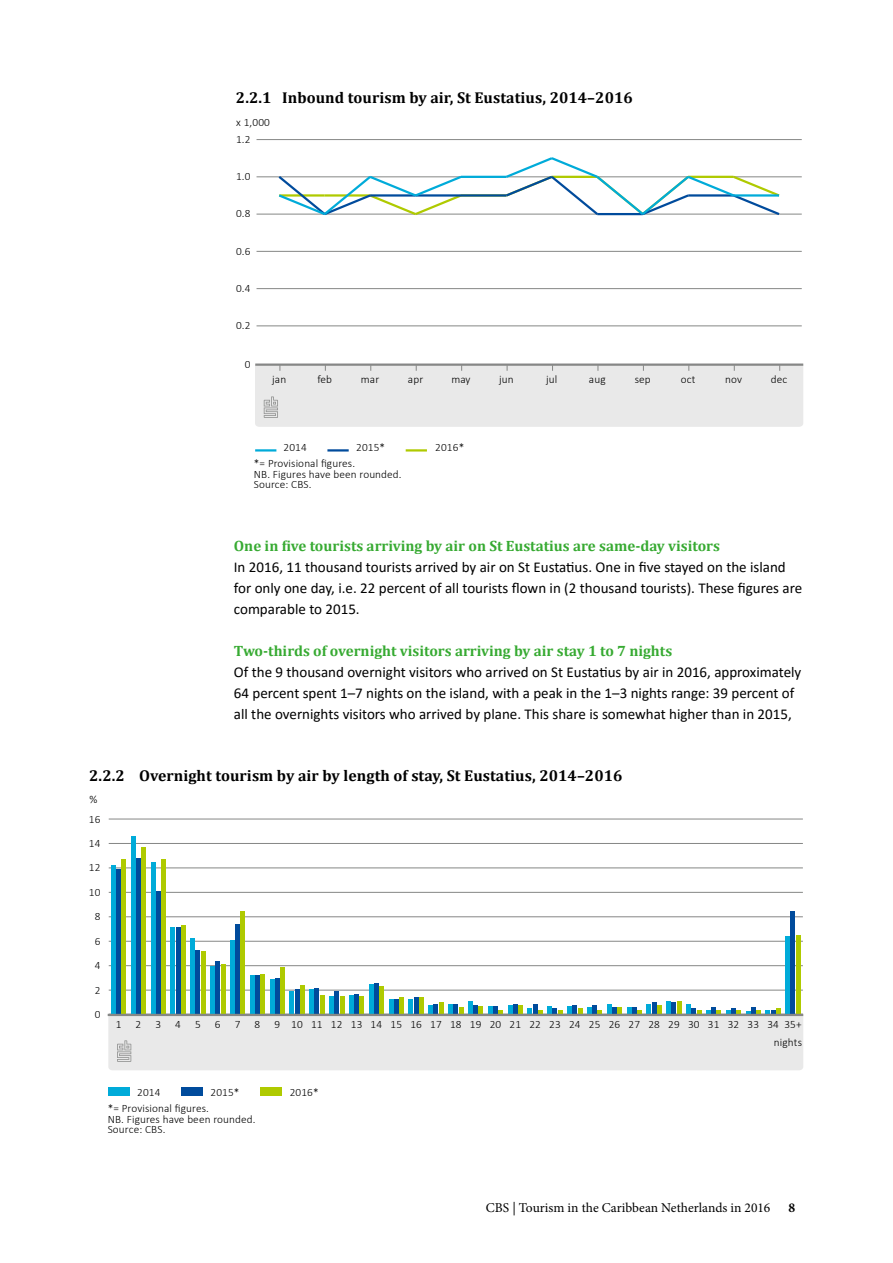
<style>
.page{position:relative;width:893px;height:1263px;background:#fff}
.page>*{position:absolute;margin:0;border:0;box-sizing:border-box;transform-origin:0 0}
.t1{font:700 15.75px "Cambria";letter-spacing:.005em;color:#000}
.t2{font:15px/21px "Calibri";color:#000}
.t3{font:700 15px "Cambria";color:#37aa32}
.t4{font:13.5px "Minion Pro";color:#000}
.t5{font:700 13.5px "Minion Pro";color:#000}
.t6{font:300 11.25px/10.5px "Calibri";letter-spacing:.01em;color:#000}
</style>
<div class="page">
<hr style="left:255px;top:449px;width:21px;height:2px;background:#00abd9">
<hr style="left:327px;top:449px;width:22px;height:2px;background:#004b9c">
<hr style="left:406px;top:449px;width:21px;height:2px;background:#afca00">
<hr style="left:255px;top:363px;width:548px;height:3px;background:#868786">
<div style="left:255px;top:365px;width:548px;height:62px;background:#e9e9e9"></div>
<hr style="left:257px;top:326px;width:545px;height:1px;background:#868786">
<hr style="left:257px;top:288px;width:545px;height:1px;background:#868786">
<hr style="left:257px;top:251px;width:545px;height:1px;background:#868786">
<hr style="left:257px;top:214px;width:545px;height:1px;background:#868786">
<hr style="left:257px;top:177px;width:545px;height:1px;background:#868786">
<hr style="left:257px;top:139px;width:545px;height:1px;background:#868786">
<hr style="left:461px;top:194px;width:45px;height:3px;background:#004b9c">
<svg style="left:276px;top:175px;width:188px;height:40px"></svg>
<hr style="left:461px;top:176px;width:45px;height:2px;background:#00abd9">
<svg style="left:503px;top:157px;width:279px;height:59px"></svg>
<hr style="left:734px;top:194px;width:45px;height:3px;background:#00abd9">
<div style="left:108px;top:1087px;width:22px;height:9px;background:#00abd9"></div>
<div style="left:181px;top:1087px;width:21px;height:9px;background:#004b9c"></div>
<hr style="left:109px;top:990px;width:694px;height:1px;background:#868786">
<hr style="left:109px;top:965px;width:694px;height:1px;background:#868786">
<hr style="left:109px;top:941px;width:694px;height:1px;background:#868786">
<hr style="left:109px;top:916px;width:694px;height:1px;background:#868786">
<hr style="left:109px;top:892px;width:694px;height:1px;background:#868786">
<hr style="left:109px;top:868px;width:694px;height:1px;background:#868786">
<hr style="left:109px;top:843px;width:694px;height:1px;background:#868786">
<hr style="left:109px;top:819px;width:694px;height:1px;background:#868786">
<hr style="left:122px;top:859px;width:4px;height:155px;background:#afca00">
<hr style="left:142px;top:847px;width:4px;height:167px;background:#afca00">
<div style="left:161px;top:859px;width:5px;height:155px;background:#afca00"></div>
<div style="left:181px;top:925px;width:5px;height:89px;background:#afca00"></div>
<hr style="left:201px;top:951px;width:4px;height:63px;background:#afca00">
<hr style="left:221px;top:964px;width:4px;height:50px;background:#afca00">
<hr style="left:241px;top:911px;width:4px;height:103px;background:#afca00">
<hr style="left:261px;top:974px;width:4px;height:40px;background:#afca00">
<div style="left:280px;top:967px;width:5px;height:47px;background:#afca00"></div>
<div style="left:300px;top:985px;width:5px;height:29px;background:#afca00"></div>
<hr style="left:320px;top:995px;width:4px;height:19px;background:#afca00">
<hr style="left:340px;top:996px;width:4px;height:18px;background:#afca00">
<hr style="left:360px;top:996px;width:4px;height:18px;background:#afca00">
<hr style="left:380px;top:986px;width:4px;height:28px;background:#afca00">
<div style="left:399px;top:997px;width:5px;height:17px;background:#afca00"></div>
<div style="left:419px;top:997px;width:5px;height:17px;background:#afca00"></div>
<hr style="left:439px;top:1002px;width:4px;height:12px;background:#afca00">
<hr style="left:677px;top:1001px;width:4px;height:13px;background:#afca00">
<hr style="left:796px;top:935px;width:4px;height:79px;background:#afca00">
<hr style="left:117px;top:869px;width:4px;height:145px;background:#004b9c">
<div style="left:136px;top:858px;width:5px;height:156px;background:#004b9c"></div>
<hr style="left:156px;top:891px;width:4px;height:123px;background:#004b9c">
<hr style="left:176px;top:926px;width:4px;height:88px;background:#004b9c">
<hr style="left:196px;top:950px;width:4px;height:64px;background:#004b9c">
<hr style="left:216px;top:961px;width:4px;height:53px;background:#004b9c">
<hr style="left:236px;top:924px;width:4px;height:90px;background:#004b9c">
<div style="left:255px;top:975px;width:5px;height:39px;background:#004b9c"></div>
<hr style="left:275px;top:978px;width:4px;height:36px;background:#004b9c">
<hr style="left:295px;top:989px;width:4px;height:25px;background:#004b9c">
<hr style="left:315px;top:988px;width:4px;height:26px;background:#004b9c">
<hr style="left:335px;top:991px;width:4px;height:23px;background:#004b9c">
<div style="left:354px;top:994px;width:5px;height:20px;background:#004b9c"></div>
<div style="left:374px;top:983px;width:5px;height:31px;background:#004b9c"></div>
<hr style="left:394px;top:999px;width:4px;height:15px;background:#004b9c">
<hr style="left:414px;top:997px;width:4px;height:17px;background:#004b9c">
<hr style="left:652px;top:1002px;width:4px;height:12px;background:#004b9c">
<hr style="left:672px;top:1002px;width:4px;height:12px;background:#004b9c">
<hr style="left:791px;top:911px;width:4px;height:103px;background:#004b9c">
<hr style="left:111px;top:865px;width:4px;height:149px;background:#00abd9">
<hr style="left:131px;top:836px;width:4px;height:178px;background:#00abd9">
<hr style="left:151px;top:862px;width:4px;height:152px;background:#00abd9">
<hr style="left:171px;top:926px;width:4px;height:88px;background:#00abd9">
<hr style="left:191px;top:937px;width:4px;height:77px;background:#00abd9">
<div style="left:210px;top:966px;width:5px;height:48px;background:#00abd9"></div>
<hr style="left:230px;top:940px;width:4px;height:74px;background:#00abd9">
<hr style="left:250px;top:975px;width:4px;height:39px;background:#00abd9">
<hr style="left:270px;top:979px;width:4px;height:35px;background:#00abd9">
<hr style="left:290px;top:991px;width:4px;height:23px;background:#00abd9">
<hr style="left:310px;top:989px;width:4px;height:25px;background:#00abd9">
<div style="left:329px;top:996px;width:5px;height:18px;background:#00abd9"></div>
<hr style="left:349px;top:995px;width:4px;height:19px;background:#00abd9">
<hr style="left:369px;top:984px;width:4px;height:30px;background:#00abd9">
<hr style="left:389px;top:999px;width:4px;height:15px;background:#00abd9">
<hr style="left:409px;top:999px;width:4px;height:15px;background:#00abd9">
<div style="left:448px;top:1003px;width:5px;height:11px;background:#00abd9"></div>
<hr style="left:468px;top:1001px;width:4px;height:13px;background:#00abd9">
<hr style="left:667px;top:1001px;width:4px;height:13px;background:#00abd9">
<div style="left:686px;top:1003px;width:5px;height:11px;background:#00abd9"></div>
<svg style="left:108px;top:1005px;width:695px;height:65px"></svg>
<hr style="left:786px;top:936px;width:4px;height:78px;background:#00abd9">
<div style="left:260px;top:1087px;width:21px;height:9px;background:#afca00"></div>
<hr style="left:108px;top:1014px;width:695px;height:2px;background:#868786">
<p class="t1" style="left:236px;top:88px;width:398px">2.2.1 Inbound tourism by air, St Eustatius, 2014–2016</p>
<p class="t6" style="left:236px;top:117px;width:35px">x 1,000</p>
<p class="t6" style="left:236px;top:134px;width:16px">1.2</p>
<p class="t6" style="left:236px;top:171px;width:16px">1.0</p>
<p class="t6" style="left:236px;top:208px;width:16px">0.8</p>
<p class="t6" style="left:236px;top:245px;width:16px">0.6</p>
<p class="t6" style="left:236px;top:283px;width:16px">0.4</p>
<p class="t6" style="left:236px;top:320px;width:16px">0.2</p>
<p class="t6" style="left:245px;top:359px;width:7px">0</p>
<p class="t6" style="left:272px;top:374px;width:16px">jan</p>
<p class="t6" style="left:317px;top:374px;width:16px">feb</p>
<p class="t6" style="left:361px;top:374px;width:20px">mar</p>
<p class="t6" style="left:408px;top:374px;width:17px">apr</p>
<p class="t6" style="left:451px;top:374px;width:21px">may</p>
<p class="t6" style="left:499px;top:374px;width:16px">jun</p>
<p class="t6" style="left:546px;top:374px;width:13px">jul</p>
<p class="t6" style="left:589px;top:374px;width:18px">aug</p>
<p class="t6" style="left:635px;top:374px;width:18px">sep</p>
<p class="t6" style="left:681px;top:374px;width:16px">oct</p>
<p class="t6" style="left:725px;top:374px;width:18px">nov</p>
<p class="t6" style="left:771px;top:374px;width:18px">dec</p>
<p class="t6" style="left:284px;top:442px;width:25px">2014</p>
<p class="t6" style="left:356px;top:442px;width:30px">2015*</p>
<p class="t6" style="left:435px;top:442px;width:30px">2016*</p>
<p class="t6" style="left:254px;top:458px;width:149px">*= Provisional figures.<br>NB. Figures have been rounded.<br>Source: CBS.</p>
<p class="t3" style="left:234px;top:537px;width:488px">One in five tourists arriving by air on St Eustatius are same-day visitors</p>
<p class="t2" style="left:234px;top:556px;width:570px">In 2016, 11 thousand tourists arrived by air on St Eustatius. One in five stayed on the island for only one day, i.e. 22 percent of all tourists flown in (2 thousand tourists). These figures are comparable to 2015.</p>
<p class="t3" style="left:234px;top:642px;width:440px">Two-thirds of overnight visitors arriving by air stay 1 to 7 nights</p>
<p class="t2" style="left:234px;top:661px;width:569px">Of the 9 thousand overnight visitors who arrived on St Eustatius by air in 2016, approximately<br>64 percent spent 1–7 nights on the island, with a peak in the 1–3 nights range: 39 percent of all the overnights visitors who arrived by plane. This share is somewhat higher than in 2015,</p>
<p class="t1" style="left:89px;top:766px;width:535px">2.2.2 Overnight tourism by air by length of stay, St Eustatius, 2014–2016</p>
<p class="t6" style="left:90px;top:794px;width:9px">%</p>
<p class="t6" style="left:89px;top:813px;width:13px">16</p>
<p class="t6" style="left:89px;top:838px;width:13px">14</p>
<p class="t6" style="left:89px;top:862px;width:13px">12</p>
<p class="t6" style="left:89px;top:887px;width:13px">10</p>
<p class="t6" style="left:95px;top:911px;width:7px">8</p>
<p class="t6" style="left:95px;top:936px;width:7px">6</p>
<p class="t6" style="left:95px;top:960px;width:7px">4</p>
<p class="t6" style="left:95px;top:984px;width:7px">2</p>
<p class="t6" style="left:95px;top:1009px;width:7px">0</p>
<p class="t6" style="left:116px;top:1019px;width:7px">1</p>
<p class="t6" style="left:136px;top:1019px;width:7px">2</p>
<p class="t6" style="left:155px;top:1019px;width:7px">3</p>
<p class="t6" style="left:175px;top:1019px;width:7px">4</p>
<p class="t6" style="left:195px;top:1019px;width:7px">5</p>
<p class="t6" style="left:215px;top:1019px;width:7px">6</p>
<p class="t6" style="left:235px;top:1019px;width:7px">7</p>
<p class="t6" style="left:255px;top:1019px;width:7px">8</p>
<p class="t6" style="left:274px;top:1015px;width:529px;line-height:18px;text-align:right">9 10 11 12 13 14 15 16 17 18 19 20 21 22 23 24 25 26 27 28 29 30 31 32 33 34 35+ nights</p>
<p class="t6" style="left:137px;top:1087px;width:25px">2014</p>
<p class="t6" style="left:211px;top:1087px;width:30px">2015*</p>
<p class="t6" style="left:108px;top:1103px;width:149px">*= Provisional figures.<br>NB. Figures have been rounded.<br>Source: CBS.</p>
<p class="t6" style="left:290px;top:1087px;width:30px">2016*</p>
<p class="t4" style="left:486px;top:1198px;width:286px">CBS | Tourism in the Caribbean Netherlands in 2016</p>
<p class="t5" style="left:788px;top:1198px;width:8px">8</p>
</div>
